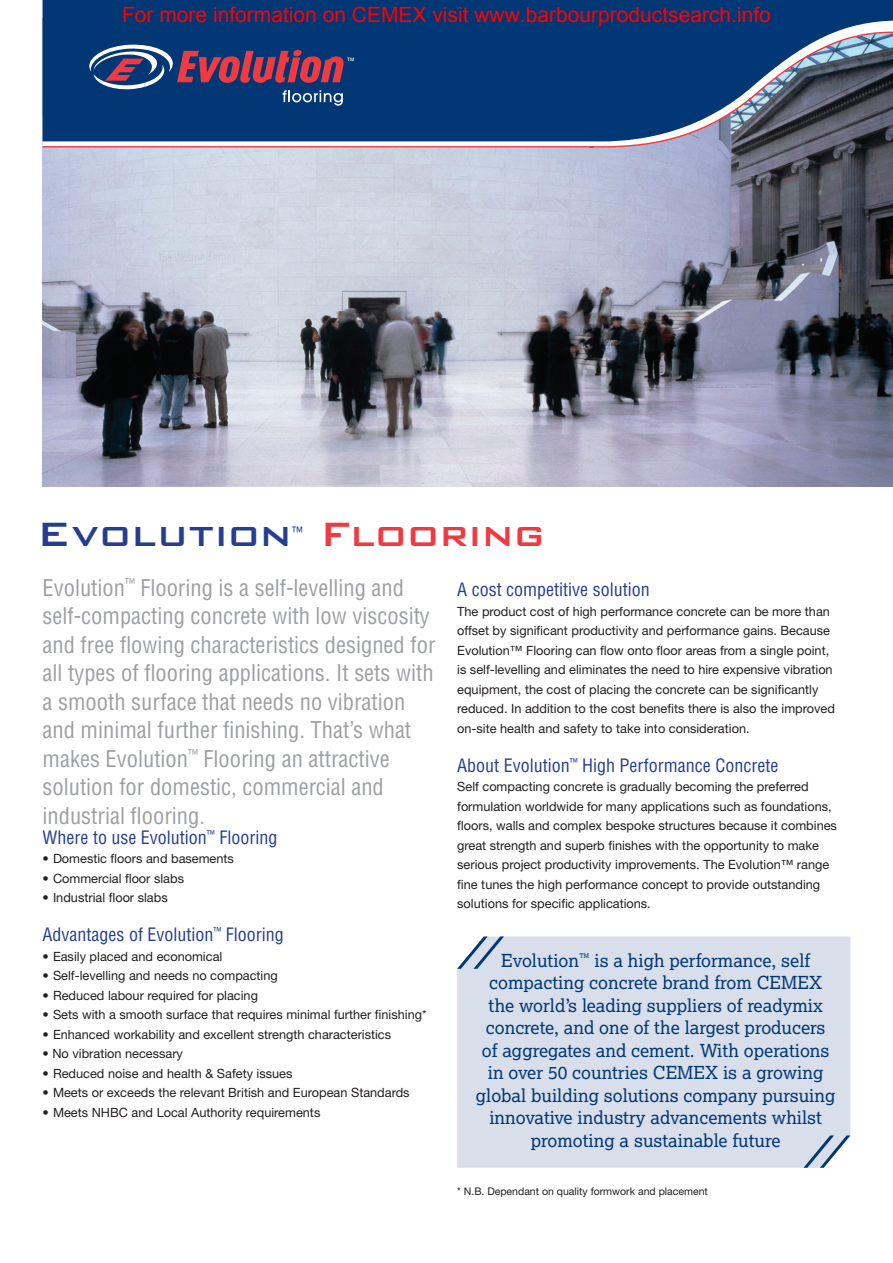
<style>
.page{position:relative;width:893px;height:1263px;background:#fff}
.page>*{position:absolute;margin:0;border:0;box-sizing:border-box;transform-origin:0 0}
.t1{font:500 45px "Bank Gothic BT";color:#253f8e}
.t2{font:500 45px "Bank Gothic BT";color:#ee3a41}
.t3{font:condensed 22.5px/28.5px "Helvetica";color:#9d9fa2}
.t4{font:21px "Arial";color:#f00}
.t5{font:18px/22.5px "Lexia Da Ma";color:#013775;text-align:center}
.t6{font:condensed 18px "Helvetica";color:#253f8e}
.t7{font:condensed 13.95px "Helvetica";color:#253f8e}
.t8{font:12.75px/19.5px "Helvetica Neue";color:#231f20}
.t9{font:10.5px "Helvetica Neue";color:#231f20}
</style>
<div class="page">
<img style="left:43px;top:150px;width:850px;height:336px">
<div style="left:43px;top:0;width:850px;height:31px;background:#013775"></div>
<svg style="left:42px;top:31px;width:851px;height:118px;background:#254c7c"></svg>
<svg style="left:89px;top:44px;width:265px;height:62px;background:#424574"></svg>
<div style="left:457px;top:936px;width:393px;height:232px;background:#d9deeb"></div>
<svg style="left:457px;top:936px;width:47px;height:33px"></svg>
<svg style="left:803px;top:1135px;width:47px;height:33px"></svg>
<h3 class="t4" style="left:122px;top:1px;width:650px">For more information on CEMEX visit www.barbourproductsearch.info</h3>
<h1 class="t1" style="left:37px;top:510px;width:257px">Evolution</h1>
<p class="t7" style="left:292px;top:523px;width:12px">™</p>
<h1 class="t2" style="left:320px;top:510px;width:226px">Flooring</h1>
<p class="t3" style="left:43px;top:573px;width:394px">Evolution<sup>™</sup> Flooring is a self-levelling and self-compacting concrete with low viscosity and free flowing characteristics designed for all types of flooring applications. It sets with a smooth surface that needs no vibration and minimal further finishing. That’s what makes Evolution<sup>™</sup> Flooring an attractive solution for domestic, commercial and industrial flooring.</p>
<h3 class="t6" style="left:457px;top:578px;width:194px">A cost competitive solution</h3>
<p class="t8" style="left:457px;top:601px;width:379px">The product cost of high performance concrete can be more than offset by significant productivity and performance gains. Because Evolution™ Flooring can flow onto floor areas from a single point, is self-levelling and eliminates the need to hire expensive vibration equipment, the cost of placing the concrete can be significantly reduced. In addition to the cost benefits there is also the improved on-site health and safety to take into consideration.</p>
<h3 class="t6" style="left:457px;top:754px;width:323px">About Evolution<sup>™</sup> High Performance Concrete</h3>
<p class="t8" style="left:457px;top:777px;width:381px">Self compacting concrete is gradually becoming the preferred formulation worldwide for many applications such as foundations, floors, walls and complex bespoke structures because it combines great strength and superb finishes with the opportunity to make serious project productivity improvements. The Evolution™ range fine tunes the high performance concept to provide outstanding solutions for specific applications.</p>
<h3 class="t6" style="left:43px;top:826px;width:236px">Where to use Evolution<sup>™</sup> Flooring</h3>
<p class="t8" style="left:43px;top:849px;width:193px">• Domestic floors and basements</p>
<p class="t8" style="left:43px;top:868px;width:143px">• Commercial floor slabs</p>
<p class="t8" style="left:43px;top:888px;width:127px">• Industrial floor slabs</p>
<h3 class="t6" style="left:43px;top:924px;width:243px">Advantages of Evolution<sup>™</sup> Flooring</h3>
<p class="t8" style="left:43px;top:946px;width:181px">• Easily placed and economical</p>
<p class="t8" style="left:43px;top:966px;width:237px">• Self-levelling and needs no compacting</p>
<p class="t8" style="left:43px;top:985px;width:217px">• Reduced labour required for placing</p>
<p class="t8" style="left:43px;top:1005px;width:386px">• Sets with a smooth surface that requires minimal further finishing*</p>
<p class="t8" style="left:43px;top:1024px;width:350px">• Enhanced workability and excellent strength characteristics</p>
<p class="t8" style="left:43px;top:1044px;width:142px">• No vibration necessary</p>
<p class="t8" style="left:43px;top:1063px;width:251px">• Reduced noise and health &amp; Safety issues</p>
<p class="t8" style="left:43px;top:1083px;width:369px">• Meets or exceeds the relevant British and European Standards</p>
<p class="t8" style="left:43px;top:1102px;width:279px">• Meets NHBC and Local Authority requirements</p>
<p class="t5" style="left:476px;top:949px;width:361px">Evolution<sup>™</sup> is a high performance, self compacting concrete brand from CEMEX the world’s leading suppliers of readymix concrete, and one of the largest producers of aggregates and cement. With operations in over 50 countries CEMEX is a growing global building solutions company pursuing innovative industry advancements whilst promoting a sustainable future</p>
<p class="t9" style="left:457px;top:1185px;width:252px">* N.B. Dependant on quality formwork and placement</p>
</div>
